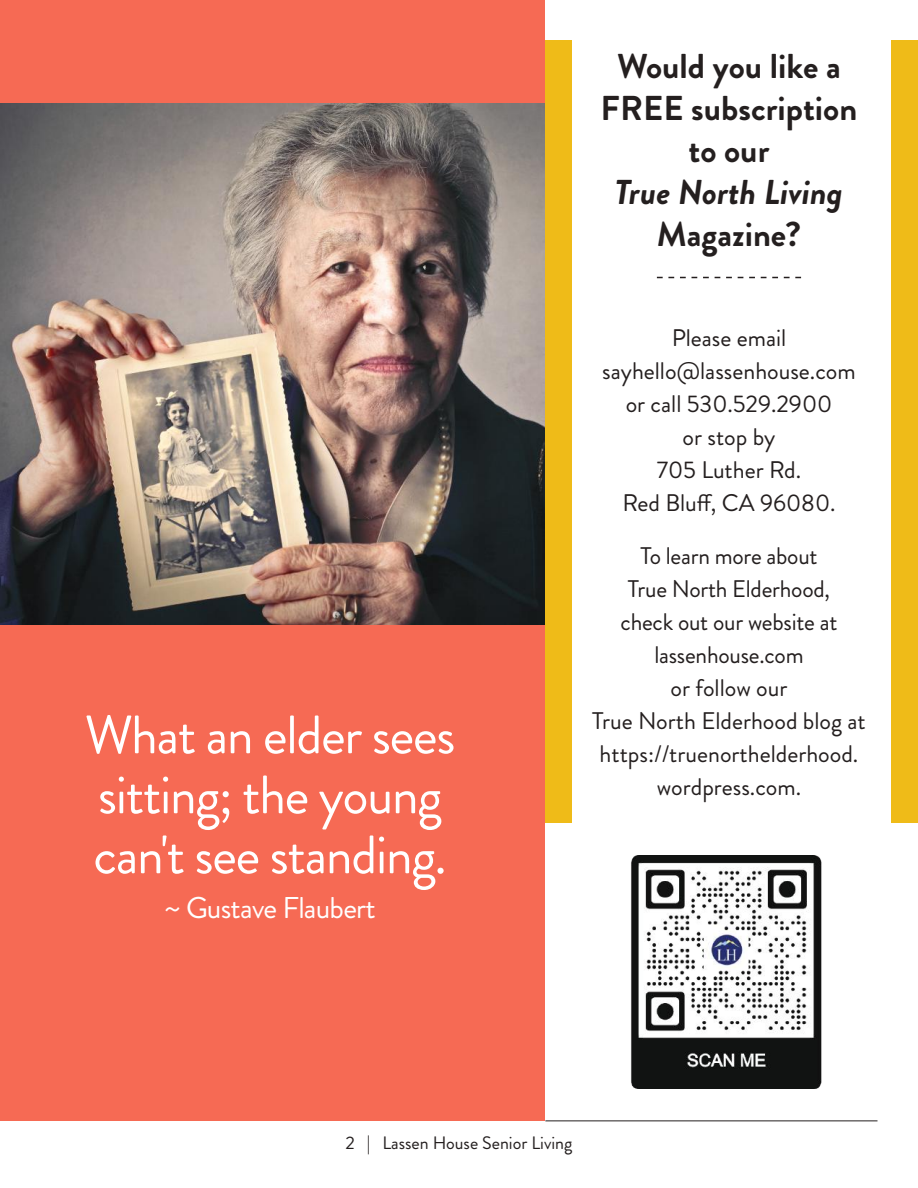
<style>
.page{position:relative;width:918px;height:1188px;background:#fff}
.page>*{position:absolute;margin:0;border:0;box-sizing:border-box;transform-origin:0 0}
.t1{font:54px/60px "Brandon Grotesque";letter-spacing:-.025em;color:#fff}
.t2{font:700 34.5px/42px "Brandon Grotesque";color:#241f1f;text-align:center}
.t3{font:italic 700 34.5px "Brandon Grotesque";color:#241f1f}
.t4{font:30px "Brandon Grotesque";letter-spacing:-.025em;color:#fff}
.t5{font:24px/33px "Brandon Grotesque";color:#241f1f;text-align:center}
.t6{font:18px "Brandon Grotesque";color:#241f1f}
</style>
<div class="page">
<div style="left:0;top:0;width:545px;height:1120px;background:#f66a54"></div>
<img style="left:0;top:104px;width:545px;height:520px">
<hr style="left:545px;top:1120px;width:333px;height:1px;background:#241f1f">
<svg style="left:657px;top:277px;width:144px;height:1px"></svg>
<div style="left:545px;top:40px;width:27px;height:784px;background:#efbb18"></div>
<div style="left:891px;top:40px;width:27px;height:784px;background:#efbb18"></div>
<img style="left:631px;top:855px;width:191px;height:234px">
<h1 class="t1" style="left:85px;top:706px;width:372px">What an elder sees sitting; the young can't see standing.</h1>
<p class="t4" style="left:164px;top:887px;width:213px">~ Gustave Flaubert</p>
<h2 class="t2" style="left:601px;top:46px;width:258px">Would you like a<br>FREE subscription to our</h2>
<h2 class="t3" style="left:615px;top:168px;width:230px">True North Living</h2>
<h2 class="t2" style="left:657px;top:214px;width:146px">Magazine?</h2>
<p class="t5" style="left:602px;top:322px;width:255px">Please email sayhello@lassenhouse.com or call 530.529.2900<br>or stop by<br>705 Luther Rd.<br>Red Bluff, CA 96080.</p>
<p class="t5" style="left:592px;top:540px;width:275px">To learn more about<br>True North Elderhood,<br>check out our website at lassenhouse.com<br>or follow our<br>True North Elderhood blog at https://truenorthelderhood. wordpress.com.</p>
<p class="t6" style="left:346px;top:1130px;width:228px">2 | Lassen House Senior Living</p>
</div>
